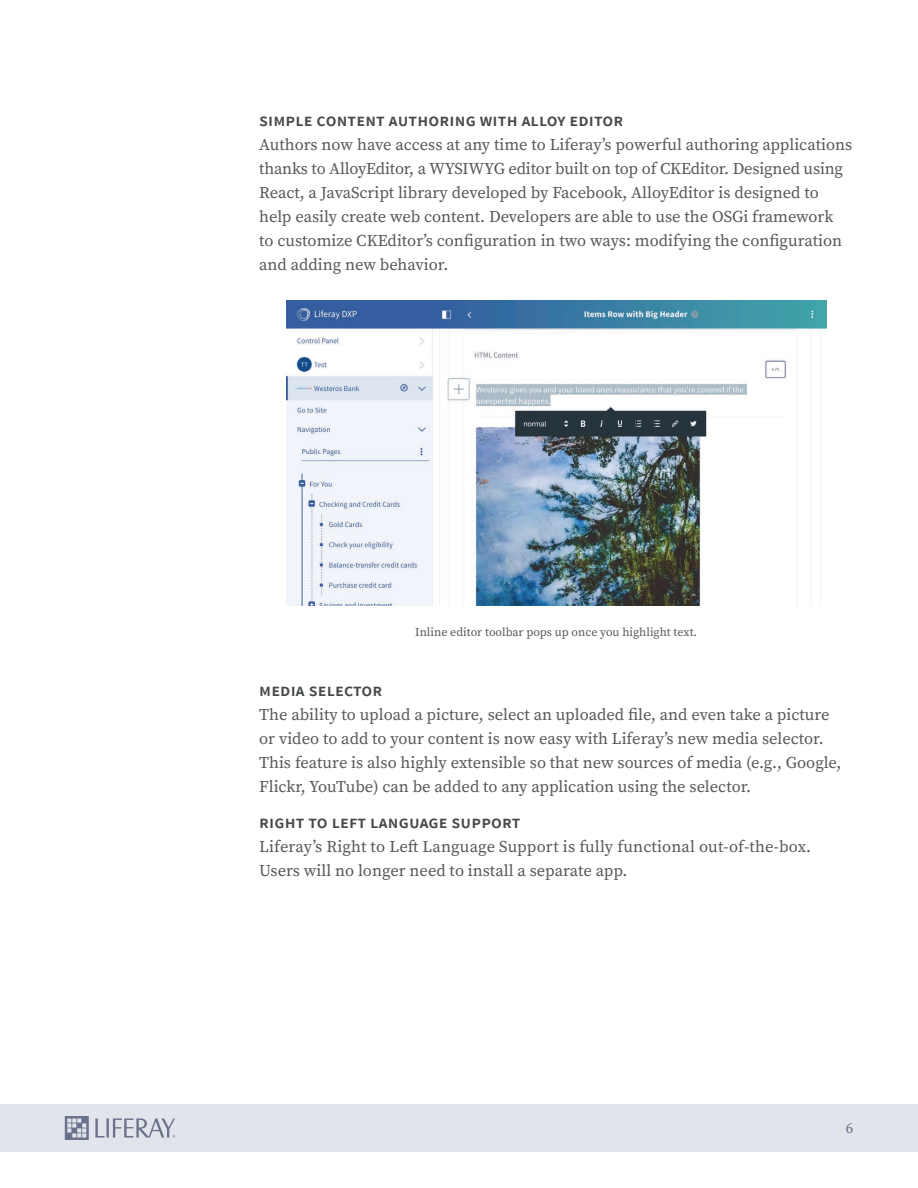
<style>
.page{position:relative;width:918px;height:1188px;background:#fff}
.page>*{position:absolute;margin:0;border:0;box-sizing:border-box;transform-origin:0 0}
.t1{font:600 18px "Source Sans Pro";letter-spacing:.01em;color:#46494b}
.t2{font:16.5px/24px "Source Serif Pro";color:#55585a}
.t3{font:15px "Source Serif Pro";color:#6a718b}
.t4{font:12px "Source Serif Pro";color:#55585a}
</style>
<div class="page">
<div style="left:0;top:1104px;width:918px;height:48px;background:#e1e4ea"></div>
<svg style="left:95px;top:1118px;width:80px;height:20px"></svg>
<svg style="left:65px;top:1116px;width:24px;height:24px"></svg>
<img style="left:286px;top:300px;width:540px;height:306px">
<p class="t1" style="left:259px;top:109px;width:366px">Simple Content Authoring with Alloy Editor</p>
<p class="t2" style="left:259px;top:133px;width:595px">Authors now have access at any time to Liferay’s powerful authoring applications thanks to AlloyEditor, a WYSIWYG editor built on top of CKEditor. Designed using React, a JavaScript library developed by Facebook, AlloyEditor is designed to help easily create web content. Developers are able to use the OSGi framework<br>to customize CKEditor’s configuration in two ways: modifying the configuration and adding new behavior.</p>
<p class="t4" style="left:415px;top:625px;width:283px">Inline editor toolbar pops up once you highlight text.</p>
<p class="t1" style="left:259px;top:679px;width:125px">Media Selector</p>
<p class="t2" style="left:259px;top:703px;width:584px">The ability to upload a picture, select an uploaded file, and even take a picture or video to add to your content is now easy with Liferay’s new media selector.<br>This feature is also highly extensible so that new sources of media (e.g., Google, Flickr, YouTube) can be added to any application using the selector.</p>
<p class="t1" style="left:259px;top:811px;width:263px">Right to Left Language Support</p>
<p class="t2" style="left:259px;top:835px;width:553px">Liferay’s Right to Left Language Support is fully functional out-of-the-box.<br>Users will no longer need to install a separate app.</p>
<p class="t3" style="left:846px;top:1119px;width:9px">6</p>
</div>
